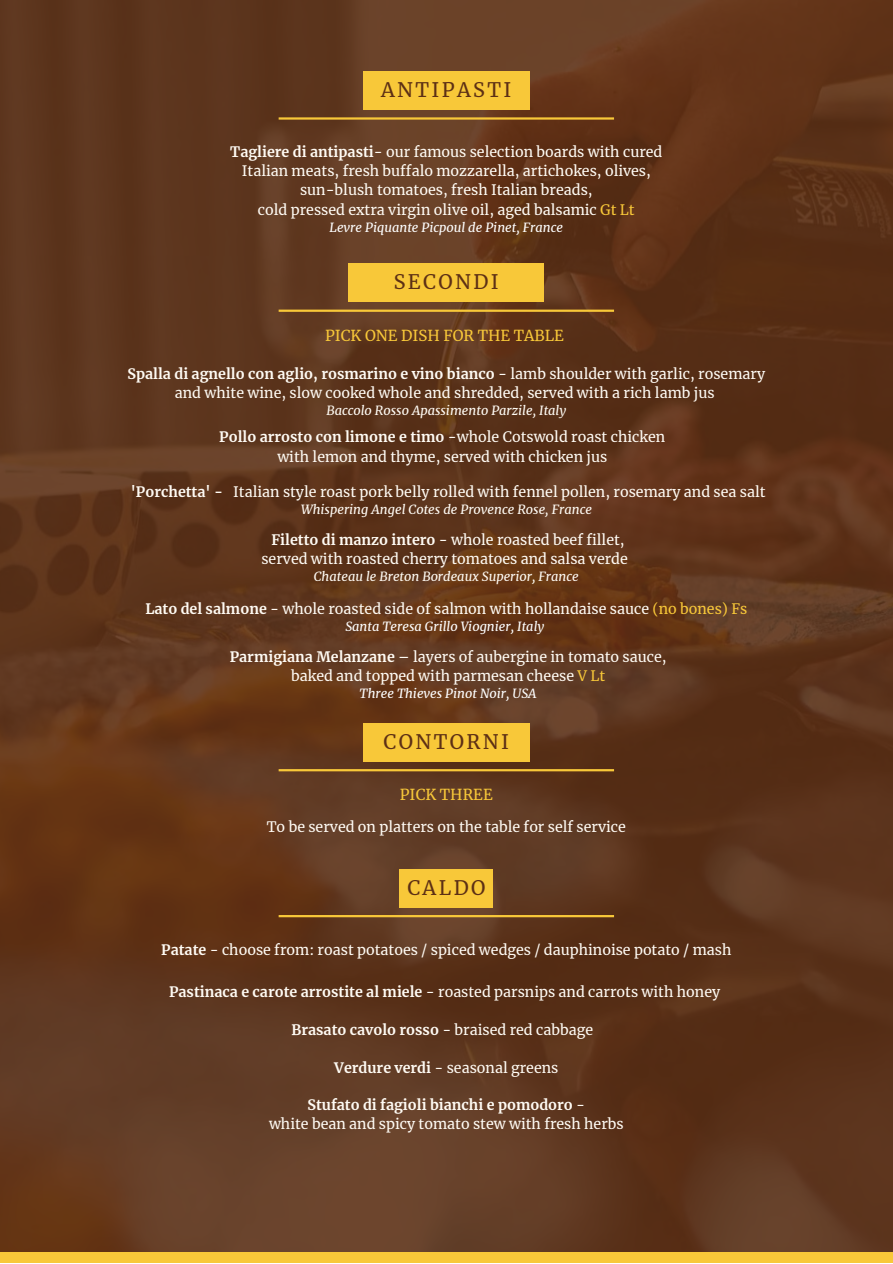
<style>
.page{position:relative;width:893px;height:1264px;background:#fff}
.page>*{position:absolute;margin:0;border:0;box-sizing:border-box;transform-origin:0 0}
.t1{font:19.8px "Merriweather";letter-spacing:.12em;color:#5d3015}
.t2{font:15px "Merriweather";color:#f8c839}
.t3{font:14.25px/19px "Merriweather";color:#fffbf4;text-align:center}
.t4{font:700 14.25px "Merriweather";color:#fffbf4}
.t5{font:italic 12.75px "Merriweather";color:#fffbf4}
.t6{font:italic 12.75px "Merriweather";color:#fefefe}
.s1{font-weight:700}
.s2{color:#f8c839}
.s3{font-weight:400}
</style>
<div class="page">
<img style="left:0;top:0;width:892px;height:1252px">
<div style="left:0;top:1252px;width:892px;height:10px;background:#f8c839"></div>
<hr style="left:278px;top:117px;width:336px;height:3px;background:#f8c839">
<div style="left:363px;top:71px;width:166px;height:39px;background:#f8c839"></div>
<hr style="left:278px;top:309px;width:336px;height:3px;background:#f8c839">
<div style="left:348px;top:263px;width:196px;height:39px;background:#f8c839"></div>
<hr style="left:278px;top:769px;width:336px;height:2px;background:#f8c839">
<div style="left:363px;top:723px;width:166px;height:38px;background:#f8c839"></div>
<hr style="left:278px;top:915px;width:336px;height:2px;background:#f8c839">
<div style="left:400px;top:868px;width:93px;height:39px;background:#f8c839"></div>
<p class="t1" style="left:381px;top:77px;width:132px">ANTIPASTI</p>
<p class="t3" style="left:230px;top:143px;width:433px"><span class="s1">Tagliere di antipasti</span>- our famous selection boards with cured<br>Italian meats, fresh buffalo mozzarella, artichokes, olives,</p>
<p class="t3" style="left:300px;top:181px;width:294px">sun-blush tomatoes, fresh Italian breads,</p>
<p class="t3" style="left:258px;top:200px;width:378px">cold pressed extra virgin olive oil, aged balsamic <span class="s2">Gt Lt</span></p>
<p class="t6" style="left:329px;top:219px;width:235px">Levre Piquante Picpoul de Pinet, France</p>
<p class="t1" style="left:394px;top:270px;width:106px">SECONDI</p>
<p class="t2" style="left:325px;top:326px;width:240px">PICK ONE DISH FOR THE TABLE</p>
<p class="t3" style="left:128px;top:364px;width:639px"><span class="s1">Spalla di agnello con aglio, rosmarino e vino bianco</span> - lamb shoulder with garlic, rosemary and white wine, slow cooked whole and shredded, served with a rich lamb jus</p>
<p class="t5" style="left:326px;top:402px;width:241px">Baccolo Rosso Apassimento Parzile, Italy</p>
<p class="t4" style="left:219px;top:428px;width:447px">Pollo arrosto con limone e timo <span class="s3">-whole Cotswold roast chicken</span></p>
<p class="t3" style="left:277px;top:447px;width:331px">with lemon and thyme, served with chicken jus</p>
<p class="t3" style="left:131px;top:482px;width:636px"><span class="s1">'Porchetta' -</span> Italian style roast pork belly rolled with fennel pollen, rosemary and sea salt</p>
<p class="t5" style="left:301px;top:501px;width:292px">Whispering Angel Cotes de Provence Rose, France</p>
<p class="t3" style="left:271px;top:530px;width:355px"><span class="s1">Filetto di manzo intero</span> - whole roasted beef fillet,</p>
<p class="t3" style="left:261px;top:549px;width:368px">served with roasted cherry tomatoes and salsa verde</p>
<p class="t5" style="left:314px;top:568px;width:266px">Chateau le Breton Bordeaux Superior, France</p>
<p class="t3" style="left:145px;top:599px;width:603px"><span class="s1">Lato del salmone</span> - whole roasted side of salmon with hollandaise sauce <span class="s2">(no bones) Fs</span></p>
<p class="t6" style="left:345px;top:618px;width:200px">Santa Teresa Grillo Viognier, Italy</p>
<p class="t3" style="left:230px;top:647px;width:438px"><span class="s1">Parmigiana Melanzane</span> – layers of aubergine in tomato sauce,</p>
<p class="t3" style="left:291px;top:666px;width:315px">baked and topped with parmesan cheese <span class="s2">V Lt</span></p>
<p class="t6" style="left:359px;top:685px;width:178px">Three Thieves Pinot Noir, USA</p>
<p class="t1" style="left:383px;top:729px;width:127px">CONTORNI</p>
<p class="t2" style="left:400px;top:785px;width:94px">PICK THREE</p>
<p class="t3" style="left:267px;top:817px;width:360px">To be served on platters on the table for self service</p>
<p class="t1" style="left:407px;top:875px;width:79px">CALDO</p>
<p class="t3" style="left:161px;top:940px;width:571px"><span class="s1">Patate</span> - choose from: roast potatoes / spiced wedges / dauphinoise potato / mash</p>
<p class="t3" style="left:169px;top:982px;width:552px"><span class="s1">Pastinaca e carote arrostite al miele</span> - roasted parsnips and carrots with honey</p>
<p class="t4" style="left:291px;top:1020px;width:303px">Brasato cavolo rosso <span class="s3">- braised red cabbage</span></p>
<p class="t3" style="left:334px;top:1058px;width:225px"><span class="s1">Verdure verdi</span> - seasonal greens</p>
<p class="t4" style="left:307px;top:1096px;width:279px">Stufato di fagioli bianchi e pomodoro <span class="s3">-</span></p>
<p class="t3" style="left:269px;top:1114px;width:356px">white bean and spicy tomato stew with fresh herbs</p>
</div>
